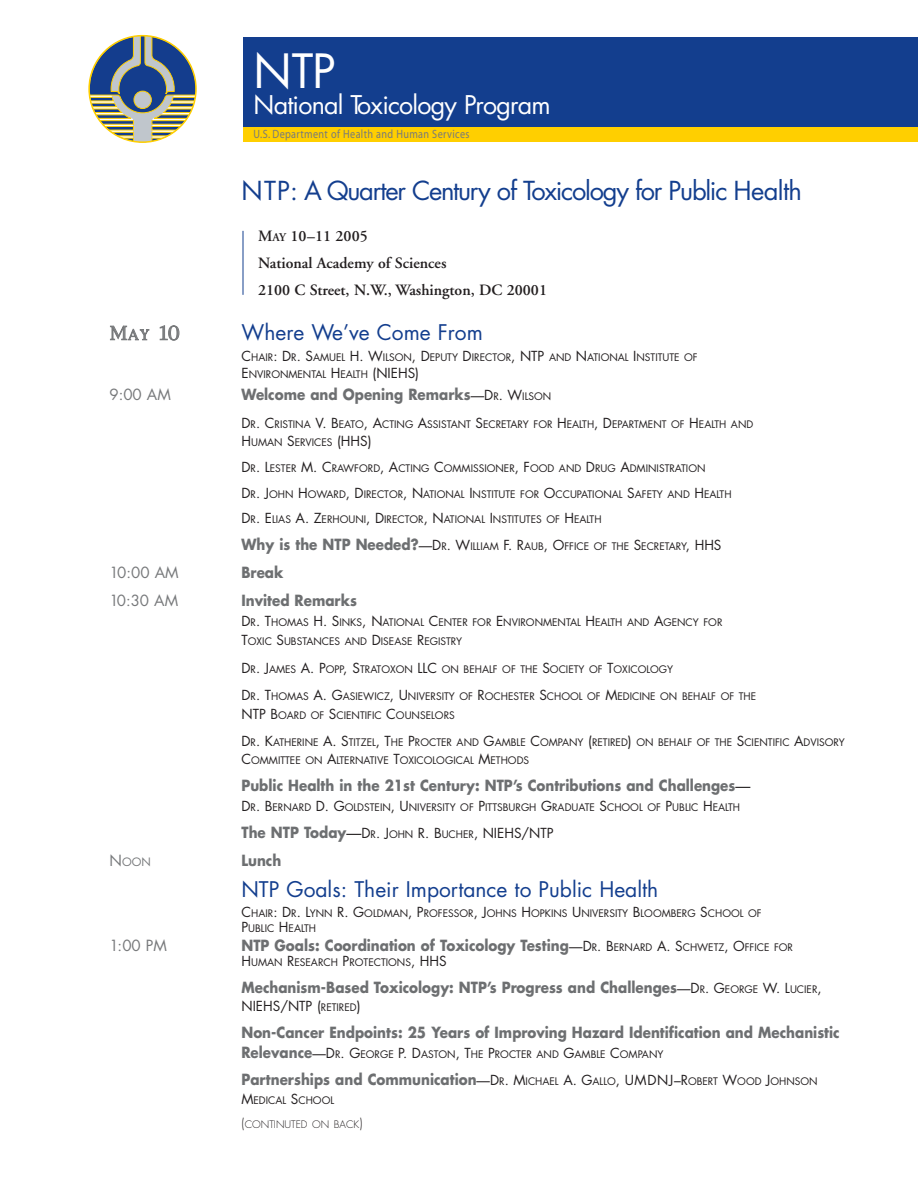
<style>
.page{position:relative;width:918px;height:1188px;background:#fff}
.page>*{position:absolute;margin:0;border:0;box-sizing:border-box;transform-origin:0 0}
.t1{font:45.9px "Futura";color:#fff}
.t2{font:25.5px "Futura";letter-spacing:-.05em;color:#133e8e}
.t3{font:25.05px "Futura";letter-spacing:-.03em;color:#fff}
.t4{font:21px "Futura";color:#133e8e}
.t5{font:18px "New York";color:#77797b}
.t6{font:600 15.75px/27px "Adobe Garamond";color:#231f20}
.t7{font:700 15px "Futura";color:#6d6f71;scale:.9 1}
.t8{font:15px "Futura";color:#77797b}
.t9{font:13.5px "Futura";color:#231f20}
.t10{font:12px "Myriad";letter-spacing:.035em;color:#77797b;scale:.85 1}
.t11{font:11.25px "Futura";color:#77797b}
.t12{font:10.2px/18.5px "Futura";color:#231f20}
.t13{font:300 10.2px "Futura";color:#231f20}
.s1{font-size:11.85px}
.s2{font-size:13.5px}
.s3{font-weight:400;font-size:13.5px;color:#231f20}
.s4{font-weight:400;font-size:10.2px;color:#231f20}
.s5{font-weight:700;font-size:15px;color:#6d6f71}
.s6{font-weight:400;color:#231f20}
.s7{font-size:15px}
.s8{font-size:10.2px}
</style>
<div class="page">
<div style="left:243px;top:127px;width:675px;height:15px;background:#ffcf00"></div>
<div style="left:243px;top:37px;width:675px;height:90px;background:#133e8e"></div>
<svg style="left:88px;top:35px;width:109px;height:108px"></svg>
<hr style="left:243px;top:231px;width:1px;height:64px;background:#133e8e">
<h1 class="t1" style="left:254px;top:50px;width:84px">NTP</h1>
<h3 class="t3" style="left:254px;top:93px;width:299px">National Toxicology Program</h3>
<p class="t10" style="left:254px;top:130px;width:256px">U.S. Department of Health and Human Services</p>
<h2 class="t2" style="left:242px;top:179px;width:562px">NTP: A Quarter Century of Toxicology for Public Health</h2>
<h3 class="t6" style="left:258px;top:224px;width:291px">M<span class="s1">AY</span> 10–11 2005<br>National Academy of Sciences<br>2100 C Street, N.W., Washington, DC 20001</h3>
<h3 class="t5" style="left:110px;top:325px;width:72px">M<span class="s2">AY</span> 10</h3>
<h3 class="t4" style="left:242px;top:323px;width:243px">Where We’ve Come From</h3>
<p class="t12" style="left:241px;top:350px;width:458px;line-height:16.5px"><span class="s2">C</span>HAIR<span class="s2">: D</span>R<span class="s2">. S</span>AMUEL <span class="s2">H. W</span>ILSON<span class="s2">, D</span>EPUTY <span class="s2">D</span>IRECTOR<span class="s2">, NTP</span> AND <span class="s2">N</span>ATIONAL <span class="s2">I</span>NSTITUTE OF<br><span class="s2">E</span>NVIRONMENTAL <span class="s2">H</span>EALTH <span class="s2">(NIEHS)</span></p>
<h3 class="t8" style="left:110px;top:388px;width:63px">9:00 AM</h3>
<h3 class="t7" style="left:241px;top:388px;width:346px">Welcome and Opening Remarks<span class="s3">—D</span><span class="s4">R</span><span class="s3">. W</span><span class="s4">ILSON</span></h3>
<p class="t12" style="left:241px;top:416px;width:513px"><span class="s2">D</span>R<span class="s2">. C</span>RISTINA <span class="s2">V. B</span>EATO<span class="s2">, A</span>CTING <span class="s2">A</span>SSISTANT <span class="s2">S</span>ECRETARY FOR <span class="s2">H</span>EALTH<span class="s2">, D</span>EPARTMENT OF <span class="s2">H</span>EALTH AND<br><span class="s2">H</span>UMAN <span class="s2">S</span>ERVICES <span class="s2">(HHS)</span></p>
<p class="t12" style="left:241px;top:460px;width:466px"><span class="s2">D</span>R<span class="s2">. L</span>ESTER <span class="s2">M. C</span>RAWFORD<span class="s2">, A</span>CTING <span class="s2">C</span>OMMISSIONER<span class="s2">, F</span>OOD AND <span class="s2">D</span>RUG <span class="s2">A</span>DMINISTRATION</p>
<p class="t12" style="left:241px;top:486px;width:492px"><span class="s2">D</span>R<span class="s2">. J</span>OHN <span class="s2">H</span>OWARD<span class="s2">, D</span>IRECTOR<span class="s2">, N</span>ATIONAL <span class="s2">I</span>NSTITUTE FOR <span class="s2">O</span>CCUPATIONAL <span class="s2">S</span>AFETY AND <span class="s2">H</span>EALTH</p>
<p class="t12" style="left:241px;top:511px;width:362px"><span class="s2">D</span>R<span class="s2">. E</span>LIAS <span class="s2">A. Z</span>ERHOUNI<span class="s2">, D</span>IRECTOR<span class="s2">, N</span>ATIONAL <span class="s2">I</span>NSTITUTES OF <span class="s2">H</span>EALTH</p>
<p class="t12" style="left:242px;top:538px;width:482px"><span class="s5">Why is the NTP Needed?</span><span class="s2">—D</span>R<span class="s2">. W</span>ILLIAM <span class="s2">F. R</span>AUB<span class="s2">, O</span>FFICE OF THE <span class="s2">S</span>ECRETARY<span class="s2">, HHS</span></p>
<h3 class="t8" style="left:110px;top:566px;width:71px">10:00 AM</h3>
<h3 class="t7" style="left:241px;top:566px;width:48px">Break</h3>
<h3 class="t8" style="left:110px;top:594px;width:70px">10:30 AM</h3>
<h3 class="t7" style="left:241px;top:594px;width:130px">Invited Remarks</h3>
<p class="t12" style="left:241px;top:613px;width:483px;line-height:19.6px"><span class="s2">D</span>R<span class="s2">. T</span>HOMAS <span class="s2">H. S</span>INKS<span class="s2">, N</span>ATIONAL <span class="s2">C</span>ENTER FOR <span class="s2">E</span>NVIRONMENTAL <span class="s2">H</span>EALTH AND <span class="s2">A</span>GENCY FOR<br><span class="s2">T</span>OXIC <span class="s2">S</span>UBSTANCES AND <span class="s2">D</span>ISEASE <span class="s2">R</span>EGISTRY</p>
<p class="t12" style="left:241px;top:661px;width:433px"><span class="s2">D</span>R<span class="s2">. J</span>AMES <span class="s2">A. P</span>OPP<span class="s2">, S</span>TRATOXON <span class="s2">LLC</span> ON BEHALF OF THE <span class="s2">S</span>OCIETY OF <span class="s2">T</span>OXICOLOGY</p>
<p class="t12" style="left:241px;top:688px;width:516px"><span class="s2">D</span>R<span class="s2">. T</span>HOMAS <span class="s2">A. G</span>ASIEWICZ<span class="s2">, U</span>NIVERSITY OF <span class="s2">R</span>OCHESTER <span class="s2">S</span>CHOOL OF <span class="s2">M</span>EDICINE ON BEHALF OF THE<br><span class="s2">NTP B</span>OARD OF <span class="s2">S</span>CIENTIFIC <span class="s2">C</span>OUNSELORS</p>
<p class="t12" style="left:241px;top:734px;width:605px"><span class="s2">D</span>R<span class="s2">. K</span>ATHERINE <span class="s2">A. S</span>TITZEL<span class="s2">, T</span>HE <span class="s2">P</span>ROCTER AND <span class="s2">G</span>AMBLE <span class="s2">C</span>OMPANY <span class="s2">(</span>RETIRED<span class="s2">)</span> ON BEHALF OF THE <span class="s2">S</span>CIENTIFIC <span class="s2">A</span>DVISORY<br><span class="s2">C</span>OMMITTEE ON <span class="s2">A</span>LTERNATIVE <span class="s2">T</span>OXICOLOGICAL <span class="s2">M</span>ETHODS</p>
<h3 class="t7" style="left:242px;top:779px;width:567px">Public Health in the 21st Century: NTP’s Contributions and Challenges<span class="s6">—</span></h3>
<p class="t12" style="left:241px;top:799px;width:500px"><span class="s2">D</span>R<span class="s2">. B</span>ERNARD <span class="s2">D. G</span>OLDSTEIN<span class="s2">, U</span>NIVERSITY OF <span class="s2">P</span>ITTSBURGH <span class="s2">G</span>RADUATE <span class="s2">S</span>CHOOL OF <span class="s2">P</span>UBLIC <span class="s2">H</span>EALTH</p>
<h3 class="t9" style="left:242px;top:827px;width:314px"><span class="s5">The NTP Today</span><span class="s7">—</span>D<span class="s8">R</span>. J<span class="s8">OHN</span> R. B<span class="s8">UCHER</span>, NIEHS/NTP</h3>
<p class="t11" style="left:110px;top:857px;width:43px"><span class="s7">N</span>OON</p>
<h3 class="t7" style="left:241px;top:853px;width:46px">Lunch</h3>
<h3 class="t4" style="left:241px;top:880px;width:418px">NTP Goals: Their Importance to Public Health</h3>
<p class="t12" style="left:241px;top:906px;width:522px;line-height:15px"><span class="s2">C</span>HAIR<span class="s2">: D</span>R<span class="s2">. L</span>YNN <span class="s2">R. G</span>OLDMAN<span class="s2">, P</span>ROFESSOR<span class="s2">, J</span>OHNS <span class="s2">H</span>OPKINS <span class="s2">U</span>NIVERSITY <span class="s2">B</span>LOOMBERG <span class="s2">S</span>CHOOL OF<br><span class="s2">P</span>UBLIC <span class="s2">H</span>EALTH</p>
<h3 class="t8" style="left:110px;top:939px;width:59px">1:00 PM</h3>
<h3 class="t7" style="left:241px;top:939px;width:614px">NTP Goals: Coordination of Toxicology Testing<span class="s3">—D</span><span class="s4">R</span><span class="s3">. B</span><span class="s4">ERNARD</span> <span class="s3">A. S</span><span class="s4">CHWETZ</span><span class="s3">, O</span><span class="s4">FFICE FOR</span></h3>
<p class="t12" style="left:241px;top:954px;width:207px"><span class="s2">H</span>UMAN <span class="s2">R</span>ESEARCH <span class="s2">P</span>ROTECTIONS<span class="s2">, HHS</span></p>
<h3 class="t7" style="left:242px;top:981px;width:646px">Mechanism-Based Toxicology: NTP’s Progress and Challenges<span class="s3">—D</span><span class="s4">R</span><span class="s3">. G</span><span class="s4">EORGE</span> <span class="s3">W. L</span><span class="s4">UCIER</span><span class="s3">,</span></h3>
<h3 class="t9" style="left:241px;top:1000px;width:121px">NIEHS/NTP (<span class="s8">RETIRED</span>)</h3>
<h3 class="t7" style="left:242px;top:1026px;width:666px">Non-Cancer Endpoints: 25 Years of Improving Hazard Identification and Mechanistic</h3>
<p class="t12" style="left:241px;top:1046px;width:424px"><span class="s5">Relevance</span><span class="s2">—D</span>R<span class="s2">. G</span>EORGE <span class="s2">P. D</span>ASTON<span class="s2">, T</span>HE <span class="s2">P</span>ROCTER AND <span class="s2">G</span>AMBLE <span class="s2">C</span>OMPANY</p>
<h3 class="t7" style="left:242px;top:1073px;width:642px">Partnerships and Communication<span class="s3">—D</span><span class="s4">R</span><span class="s3">. M</span><span class="s4">ICHAEL</span> <span class="s3">A. G</span><span class="s4">ALLO</span><span class="s3">, UMDNJ–R</span><span class="s4">OBERT</span> <span class="s3">W</span><span class="s4">OOD</span> <span class="s3">J</span><span class="s4">OHNSON</span></h3>
<p class="t12" style="left:241px;top:1092px;width:94px"><span class="s2">M</span>EDICAL <span class="s2">S</span>CHOOL</p>
<p class="t13" style="left:241px;top:1119px;width:123px"><span class="s2">(</span>CONTINUTED ON BACK<span class="s2">)</span></p>
</div>
